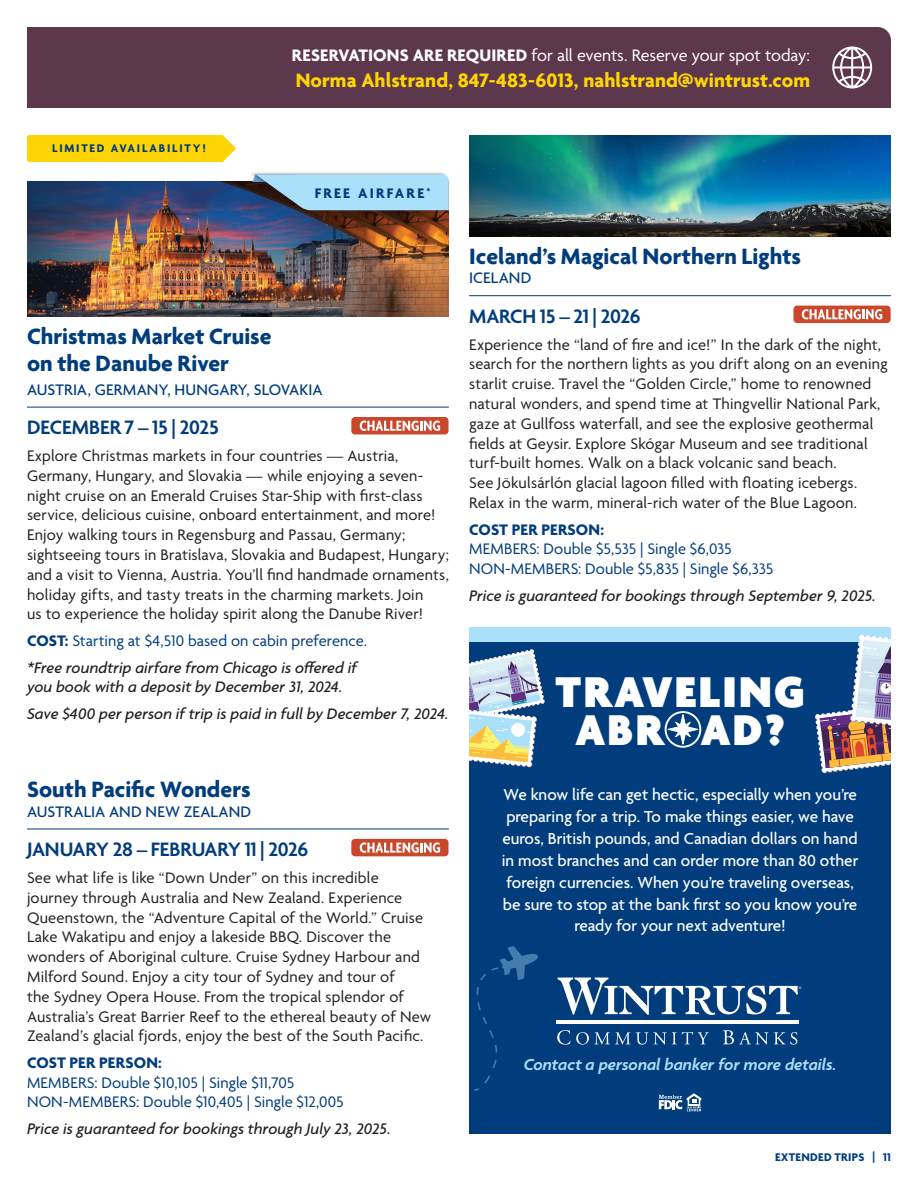
<style>
.page{position:relative;width:918px;height:1188px;background:#fff}
.page>*{position:absolute;margin:0;border:0;box-sizing:border-box;transform-origin:0 0}
.t1{font:900 46.65px/38px "Agenda";letter-spacing:.05em;color:#fff;text-align:center}
.EVENT_TITLE{font:700 24px "Agenda";color:#013d7d}
.DATE{font:600 21px "Agenda";letter-spacing:-.01em;color:#013d7d}
.t2{font:700 21px "Agenda";letter-spacing:.005em;color:#fed503}
.t3{font:18px "Agenda";letter-spacing:-.005em;color:#fff}
.t4{font:500 17.25px/21.9px "Agenda";color:#fff;text-align:center}
.t5{font:italic 600 17.25px "Agenda";color:#aae0f9}
.Itin_text{font:16.5px/19.8px "Agenda";letter-spacing:.01em;color:#231f20}
.Itin_text-2{font:italic 500 16.5px/19.8px "Agenda";letter-spacing:.005em;color:#231f20}
.Itin_cost_call{font:16.5px "Agenda";letter-spacing:.005em;color:#013d7d}
.Itin_event{font:500 16.5px "Agenda";letter-spacing:.005em;color:#013d7d}
.Itin_cost_call-2{font:700 16.5px "Agenda";color:#013d7d}
.t6{font:700 15px "Agenda";letter-spacing:.15em;color:#013d7d}
.t7{font:700 12px "Agenda";letter-spacing:.15em;color:#013d7d}
.t8{font:700 12px "Agenda";letter-spacing:.025em;color:#013d7d}
.s1{font-weight:700}
</style>
<div class="page">
<div style="left:27px;top:27px;width:864px;height:81px;background:#5d374c"></div>
<svg style="left:832px;top:46px;width:40px;height:42px"></svg>
<hr style="left:27px;top:407px;width:422px;height:1px;background:#013d7d">
<img style="left:27px;top:182px;width:422px;height:135px">
<div style="left:351px;top:417px;width:97px;height:17px;background:#ca472c;border-radius:4px"></div>
<svg style="left:360px;top:421px;width:80px;height:10px"></svg>
<div style="left:250px;top:172px;width:199px;height:41px;background:#231f20;opacity:.5"></div>
<svg style="left:252px;top:174px;width:197px;height:36px;background:#98c6de"></svg>
<hr style="left:27px;top:829px;width:422px;height:1px;background:#013d7d">
<div style="left:351px;top:839px;width:97px;height:17px;background:#ca472c;border-radius:4px"></div>
<svg style="left:360px;top:842px;width:80px;height:11px"></svg>
<hr style="left:469px;top:295px;width:422px;height:1px;background:#013d7d">
<img style="left:469px;top:135px;width:422px;height:102px">
<div style="left:793px;top:306px;width:98px;height:17px;background:#ca472c;border-radius:4px"></div>
<svg style="left:802px;top:309px;width:80px;height:11px"></svg>
<div style="left:27px;top:135px;width:209px;height:27px;background:#fed503"></div>
<div style="left:469px;top:642px;width:422px;height:492px;background:#013d7d"></div>
<div style="left:469px;top:628px;width:422px;height:14px;background:#aae0f9"></div>
<svg style="left:659px;top:1093px;width:42px;height:18px"></svg>
<svg style="left:557px;top:1030px;width:73px;height:15px"></svg>
<svg style="left:636px;top:1032px;width:73px;height:13px"></svg>
<svg style="left:723px;top:1030px;width:45px;height:15px"></svg>
<svg style="left:774px;top:1032px;width:23px;height:13px"></svg>
<hr style="left:556px;top:1020px;width:243px;height:3px;background:#fff">
<svg style="left:558px;top:978px;width:243px;height:37px"></svg>
<svg style="left:668px;top:711px;width:30px;height:37px"></svg>
<div style="left:665px;top:711px;width:36px;height:37px;border:2px solid #fff;border-radius:50%"></div>
<svg style="left:815px;top:635px;width:76px;height:138px"></svg>
<svg style="left:469px;top:649px;width:76px;height:118px"></svg>
<svg style="left:474px;top:946px;width:64px;height:145px"></svg>
<p class="t7" style="left:52px;top:142px;width:155px">LIMITED AVAILABILITY!</p>
<p class="t3" style="left:292px;top:46px;width:520px"><span class="s1">RESERVATIONS ARE REQUIRED</span> for all events. Reserve your spot today:</p>
<p class="t2" style="left:296px;top:69px;width:516px">Norma Ahlstrand, 847-483-6013, nahlstrand@wintrust.com</p>
<p class="t6" style="left:315px;top:185px;width:117px">FREE AIRFARE<sup>*</sup></p>
<p class="EVENT_TITLE" style="left:27px;top:323px;width:246px">Christmas Market Cruise</p>
<p class="EVENT_TITLE" style="left:27px;top:350px;width:204px">on the Danube River</p>
<p class="Itin_event" style="left:27px;top:381px;width:297px">AUSTRIA, GERMANY, HUNGARY, SLOVAKIA</p>
<p class="DATE" style="left:27px;top:416px;width:193px">DECEMBER 7 – 15 | 2025</p>
<p class="Itin_text" style="left:27px;top:447px;width:423px">Explore Christmas markets in four countries — Austria, Germany, Hungary, and Slovakia — while enjoying a seven&shy;night cruise on an Emerald Cruises Star-Ship with first-class service, delicious cuisine, onboard entertainment, and more!<br>Enjoy walking tours in Regensburg and Passau, Germany; sightseeing tours in Bratislava, Slovakia and Budapest, Hungary; and a visit to Vienna, Austria. You’ll find handmade ornaments, holiday gifts, and tasty treats in the charming markets. Join<br>us to experience the holiday spirit along the Danube River!</p>
<p class="Itin_cost_call" style="left:27px;top:632px;width:341px"><span class="s1">COST:</span> Starting at $4,510 based on cabin preference.</p>
<p class="Itin_text-2" style="left:27px;top:657px;width:332px">*Free roundtrip airfare from Chicago is offered if you book with a deposit by December 31, 2024.</p>
<p class="Itin_text-2" style="left:27px;top:704px;width:423px">Save $400 per person if trip is paid in full by December 7, 2024.</p>
<p class="EVENT_TITLE" style="left:27px;top:776px;width:225px">South Pacific Wonders</p>
<p class="Itin_event" style="left:27px;top:802px;width:226px">AUSTRALIA AND NEW ZEALAND</p>
<p class="DATE" style="left:27px;top:838px;width:283px">JANUARY 28 – FEBRUARY 11 | 2026</p>
<p class="Itin_text" style="left:27px;top:869px;width:406px">See what life is like “Down Under” on this incredible journey through Australia and New Zealand. Experience Queenstown, the “Adventure Capital of the World.” Cruise Lake Wakatipu and enjoy a lakeside BBQ. Discover the wonders of Aboriginal culture. Cruise Sydney Harbour and Milford Sound. Enjoy a city tour of Sydney and tour of<br>the Sydney Opera House. From the tropical splendor of Australia’s Great Barrier Reef to the ethereal beauty of New Zealand’s glacial fjords, enjoy the best of the South Pacific.</p>
<p class="Itin_cost_call-2" style="left:27px;top:1054px;width:136px">COST PER PERSON:</p>
<p class="Itin_cost_call" style="left:27px;top:1073px;width:269px">MEMBERS: Double $10,105 | Single $11,705</p>
<p class="Itin_cost_call" style="left:27px;top:1093px;width:318px">NON-MEMBERS: Double $10,405 | Single $12,005</p>
<p class="Itin_text-2" style="left:27px;top:1119px;width:365px">Price is guaranteed for bookings through July 23, 2025.</p>
<p class="EVENT_TITLE" style="left:469px;top:243px;width:333px">Iceland’s Magical Northern Lights</p>
<p class="Itin_event" style="left:469px;top:269px;width:64px">ICELAND</p>
<p class="DATE" style="left:469px;top:305px;width:173px">MARCH 15 – 21 | 2026</p>
<p class="Itin_text" style="left:469px;top:335px;width:420px">Experience the “land of fire and ice!” In the dark of the night, search for the northern lights as you drift along on an evening starlit cruise. Travel the “Golden Circle,” home to renowned natural wonders, and spend time at Thingvellir National Park, gaze at Gullfoss waterfall, and see the explosive geothermal fields at Geysir. Explore Skógar Museum and see traditional turf-built homes. Walk on a black volcanic sand beach.<br>See Jökulsárlón glacial lagoon filled with floating icebergs.<br>Relax in the warm, mineral-rich water of the Blue Lagoon.</p>
<p class="Itin_cost_call-2" style="left:469px;top:520px;width:136px">COST PER PERSON:</p>
<p class="Itin_cost_call" style="left:469px;top:540px;width:264px">MEMBERS: Double $5,535 | Single $6,035</p>
<p class="Itin_cost_call" style="left:469px;top:560px;width:306px">NON-MEMBERS: Double $5,835 | Single $6,335</p>
<p class="Itin_text-2" style="left:469px;top:586px;width:408px">Price is guaranteed for bookings through September 9, 2025.</p>
<p class="t1" style="left:556px;top:676px;width:251px">TRAVELING<br>ABR AD?</p>
<p class="t4" style="left:502px;top:785px;width:358px">We know life can get hectic, especially when you’re preparing for a trip. To make things easier, we have euros, British pounds, and Canadian dollars on hand in most branches and can order more than 80 other foreign currencies. When you’re traveling overseas, be sure to stop at the bank first so you know you’re ready for your next adventure!</p>
<p class="t5" style="left:524px;top:1056px;width:314px">Contact a personal banker for more details.</p>
<p class="t8" style="left:775px;top:1151px;width:117px">EXTENDED TRIPS | 11</p>
</div>
